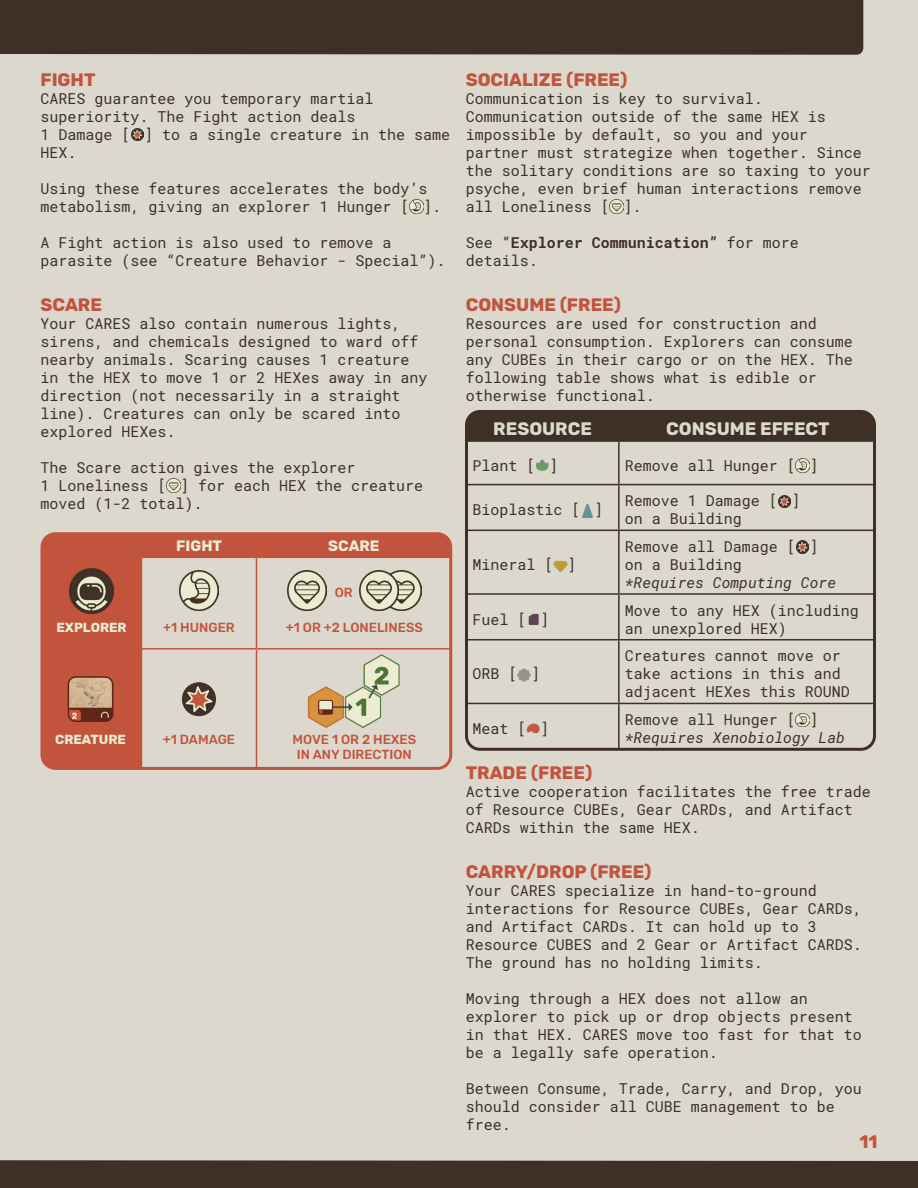
<style>
.page{position:relative;width:918px;height:1188px;background:#fff}
.page>*{position:absolute;margin:0;border:0;box-sizing:border-box;transform-origin:0 0}
.HEADER_2{font:700 18px "Rubik";color:#c2543e}
.t1{font:700 18px "Rubik";color:#dcd8cd}
.BODY{font:15px/18px "Roboto Mono";color:#3e3027}
.BODY-2{font:700 15px/18px "Roboto Mono";color:#3e3027}
.t2{font:italic 15px/18px "Roboto Mono";color:#3e3027}
.t3{font:700 15px "Rubik";color:#eaebd0}
.HEADER_2-2{font:500 13.05px "Rubik";color:#c2543e}
.HEADER_2-3{font:700 13.05px "Rubik";color:#eaebd0}
.s1{font-weight:400}
.s2{font-style:italic}
.s3{font-style:normal}
</style>
<div class="page">
<div style="left:0;top:1161px;width:918px;height:27px;background:#3e3027"></div>
<div style="left:0;top:0;width:918px;height:1161px;background:#dcd8cd"></div>
<svg style="left:610px;top:200px;width:13px;height:13px"></svg>
<svg style="left:131px;top:128px;width:12px;height:12px"></svg>
<svg style="left:410px;top:200px;width:13px;height:13px"></svg>
<svg style="left:167px;top:479px;width:13px;height:13px"></svg>
<hr style="left:618px;top:442px;width:2px;height:42px;background:#3e3027">
<hr style="left:618px;top:485px;width:2px;height:45px;background:#3e3027">
<hr style="left:618px;top:531px;width:2px;height:62px;background:#3e3027">
<hr style="left:618px;top:595px;width:2px;height:44px;background:#3e3027">
<hr style="left:618px;top:640px;width:2px;height:63px;background:#3e3027">
<hr style="left:618px;top:704px;width:2px;height:44px;background:#3e3027">
<hr style="left:466px;top:411px;width:153px;height:2px;background:#3e3027">
<div style="left:466px;top:412px;width:408px;height:28px;background:#3e3027"></div>
<hr style="left:619px;top:411px;width:255px;height:2px;background:#3e3027">
<hr style="left:466px;top:440px;width:153px;height:2px;background:#3e3027">
<hr style="left:619px;top:440px;width:255px;height:2px;background:#3e3027">
<hr style="left:466px;top:484px;width:153px;height:1px;background:#3e3027">
<hr style="left:619px;top:484px;width:255px;height:1px;background:#3e3027">
<hr style="left:466px;top:530px;width:153px;height:1px;background:#3e3027">
<hr style="left:619px;top:530px;width:255px;height:1px;background:#3e3027">
<hr style="left:466px;top:593px;width:153px;height:2px;background:#3e3027">
<hr style="left:619px;top:593px;width:255px;height:2px;background:#3e3027">
<hr style="left:466px;top:639px;width:153px;height:1px;background:#3e3027">
<hr style="left:619px;top:639px;width:255px;height:1px;background:#3e3027">
<hr style="left:466px;top:703px;width:153px;height:1px;background:#3e3027">
<hr style="left:466px;top:704px;width:1px;height:44px;background:#3e3027">
<hr style="left:619px;top:703px;width:255px;height:1px;background:#3e3027">
<hr style="left:466px;top:748px;width:153px;height:1px;background:#3e3027">
<hr style="left:619px;top:748px;width:255px;height:1px;background:#3e3027">
<img style="left:536px;top:458px;width:13px;height:14px">
<img style="left:796px;top:459px;width:14px;height:13px">
<img style="left:581px;top:504px;width:13px;height:14px">
<svg style="left:779px;top:495px;width:12px;height:12px"></svg>
<svg style="left:554px;top:559px;width:13px;height:13px"></svg>
<svg style="left:797px;top:541px;width:12px;height:12px"></svg>
<svg style="left:527px;top:613px;width:13px;height:13px"></svg>
<img style="left:518px;top:668px;width:13px;height:14px">
<svg style="left:527px;top:722px;width:13px;height:13px"></svg>
<img style="left:796px;top:713px;width:14px;height:14px">
<div style="left:465px;top:410px;width:411px;height:341px;border:3px solid #3e3027;border-radius:14px"></div>
<svg style="left:43px;top:534px;width:407px;height:234px;background:#d2aa9c"></svg>
<svg style="left:141px;top:536px;width:1px;height:21px"></svg>
<svg style="left:256px;top:536px;width:1px;height:21px"></svg>
<hr style="left:42px;top:557px;width:99px;height:1px;background:#c2543e">
<hr style="left:141px;top:557px;width:115px;height:1px;background:#c2543e">
<hr style="left:141px;top:558px;width:1px;height:90px;background:#c2543e">
<hr style="left:256px;top:557px;width:195px;height:1px;background:#c2543e">
<hr style="left:256px;top:558px;width:1px;height:90px;background:#c2543e">
<hr style="left:42px;top:648px;width:99px;height:2px;background:#c2543e">
<hr style="left:42px;top:650px;width:1px;height:118px;background:#c2543e">
<hr style="left:141px;top:648px;width:115px;height:2px;background:#c2543e">
<hr style="left:141px;top:650px;width:1px;height:118px;background:#c2543e">
<hr style="left:256px;top:648px;width:195px;height:2px;background:#c2543e">
<hr style="left:256px;top:650px;width:1px;height:118px;background:#c2543e">
<hr style="left:450px;top:650px;width:1px;height:118px;background:#c2543e">
<div style="left:40px;top:532px;width:412px;height:238px;border:3px solid #c2543e;border-radius:14px"></div>
<img style="left:182px;top:682px;width:34px;height:34px;border-radius:17px">
<img style="left:69px;top:569px;width:45px;height:44px">
<img style="left:179px;top:571px;width:40px;height:39px">
<img style="left:68px;top:677px;width:45px;height:44px">
<div style="left:68px;top:676px;width:45px;height:46px;border:2px solid #5f2618;border-radius:7px"></div>
<img style="left:288px;top:571px;width:39px;height:39px">
<img style="left:398px;top:571px;width:23px;height:39px">
<img style="left:359px;top:571px;width:39px;height:39px">
<img style="left:304px;top:651px;width:101px;height:80px">
<p class="HEADER_2" style="left:40px;top:69px;width:57px">FIGHT</p>
<p class="BODY" style="left:40px;top:89px;width:411px">CARES guarantee you temporary martial superiority. The Fight action deals<br>1 Damage [ ] to a single creature in the same<br>HEX.</p>
<p class="BODY" style="left:40px;top:179px;width:402px">Using these features accelerates the body’s metabolism, giving an explorer 1 Hunger [ ].</p>
<p class="BODY" style="left:40px;top:233px;width:407px">A Fight action is also used to remove a parasite (see “Creature Behavior - Special”).</p>
<p class="HEADER_2" style="left:40px;top:294px;width:63px">SCARE</p>
<p class="BODY" style="left:40px;top:314px;width:389px">Your CARES also contain numerous lights, sirens, and chemicals designed to ward off nearby animals. Scaring causes 1 creature in the HEX to move 1 or 2 HEXes away in any direction (not necessarily in a straight line). Creatures can only be scared into explored HEXes.</p>
<p class="BODY" style="left:40px;top:458px;width:384px">The Scare action gives the explorer<br>1 Loneliness [ ] for each HEX the creature moved (1-2 total).</p>
<p class="HEADER_2-3" style="left:56px;top:620px;width:72px">EXPLORER</p>
<p class="t3" style="left:176px;top:537px;width:47px">FIGHT</p>
<p class="t3" style="left:328px;top:537px;width:53px">SCARE</p>
<p class="HEADER_2-2" style="left:335px;top:585px;width:19px">OR</p>
<p class="HEADER_2-2" style="left:163px;top:620px;width:73px">+1 HUNGER</p>
<p class="HEADER_2-2" style="left:286px;top:620px;width:139px">+1 OR +2 LONELINESS</p>
<p class="HEADER_2-3" style="left:55px;top:732px;width:72px">CREATURE</p>
<p class="HEADER_2-2" style="left:163px;top:732px;width:74px">+1 DAMAGE</p>
<p class="HEADER_2-2" style="left:293px;top:732px;width:125px">MOVE 1 OR 2 HEXES</p>
<p class="HEADER_2-2" style="left:297px;top:747px;width:116px">IN ANY DIRECTION</p>
<p class="HEADER_2" style="left:466px;top:69px;width:163px">SOCIALIZE (FREE)</p>
<p class="BODY" style="left:466px;top:89px;width:407px">Communication is key to survival.<br>Communication outside of the same HEX is impossible by default, so you and your partner must strategize when together. Since the solitary conditions are so taxing to your psyche, even brief human interactions remove all Loneliness [ ].</p>
<p class="BODY-2" style="left:466px;top:233px;width:335px"><span class="s1">See “</span>Explorer Communication” <span class="s1">for more details.</span></p>
<p class="HEADER_2" style="left:466px;top:294px;width:157px">CONSUME (FREE)</p>
<p class="BODY" style="left:466px;top:314px;width:389px">Resources are used for construction and personal consumption. Explorers can consume any CUBEs in their cargo or on the HEX. The following table shows what is edible or otherwise functional.</p>
<p class="t1" style="left:493px;top:418px;width:100px">RESOURCE</p>
<p class="t1" style="left:666px;top:418px;width:165px">CONSUME EFFECT</p>
<p class="BODY" style="left:472px;top:456px;width:87px">Plant [ ]</p>
<p class="BODY" style="left:625px;top:456px;width:195px">Remove all Hunger [ ]</p>
<p class="BODY" style="left:472px;top:500px;width:132px">Bioplastic [ ]</p>
<p class="BODY" style="left:625px;top:491px;width:177px">Remove 1 Damage [ ] on a Building</p>
<p class="BODY" style="left:472px;top:555px;width:105px">Mineral [ ]</p>
<p class="BODY" style="left:625px;top:537px;width:213px">Remove all Damage [ ] on a Building<br><span class="s2">*Requires Computing Core</span></p>
<p class="BODY" style="left:472px;top:610px;width:78px">Fuel [ ]</p>
<p class="BODY" style="left:625px;top:601px;width:236px">Move to any HEX (including an unexplored HEX)</p>
<p class="BODY" style="left:472px;top:665px;width:69px">ORB [ ]</p>
<p class="BODY" style="left:625px;top:647px;width:227px">Creatures cannot move or take actions in this and adjacent HEXes this ROUND</p>
<p class="BODY" style="left:473px;top:719px;width:78px">Meat [ ]</p>
<p class="t2" style="left:625px;top:710px;width:222px"><span class="s3">Remove all Hunger [ ] </span>*Requires Xenobiology Lab</p>
<p class="HEADER_2" style="left:466px;top:762px;width:128px">TRADE (FREE)</p>
<p class="BODY" style="left:466px;top:782px;width:407px">Active cooperation facilitates the free trade of Resource CUBEs, Gear CARDs, and Artifact<br>CARDs within the same HEX.</p>
<p class="HEADER_2" style="left:466px;top:861px;width:187px">CARRY/DROP (FREE)</p>
<p class="BODY" style="left:466px;top:881px;width:398px">Your CARES specialize in hand-to-ground interactions for Resource CUBEs, Gear CARDs, and Artifact CARDs. It can hold up to 3<br>Resource CUBES and 2 Gear or Artifact CARDS.<br>The ground has no holding limits.</p>
<p class="BODY" style="left:466px;top:989px;width:398px">Moving through a HEX does not allow an explorer to pick up or drop objects present in that HEX. CARES move too fast for that to be a legally safe operation.</p>
<p class="BODY" style="left:466px;top:1079px;width:398px">Between Consume, Trade, Carry, and Drop, you should consider all CUBE management to be free.</p>
<p class="HEADER_2" style="left:859px;top:1131px;width:20px">11</p>
</div>
